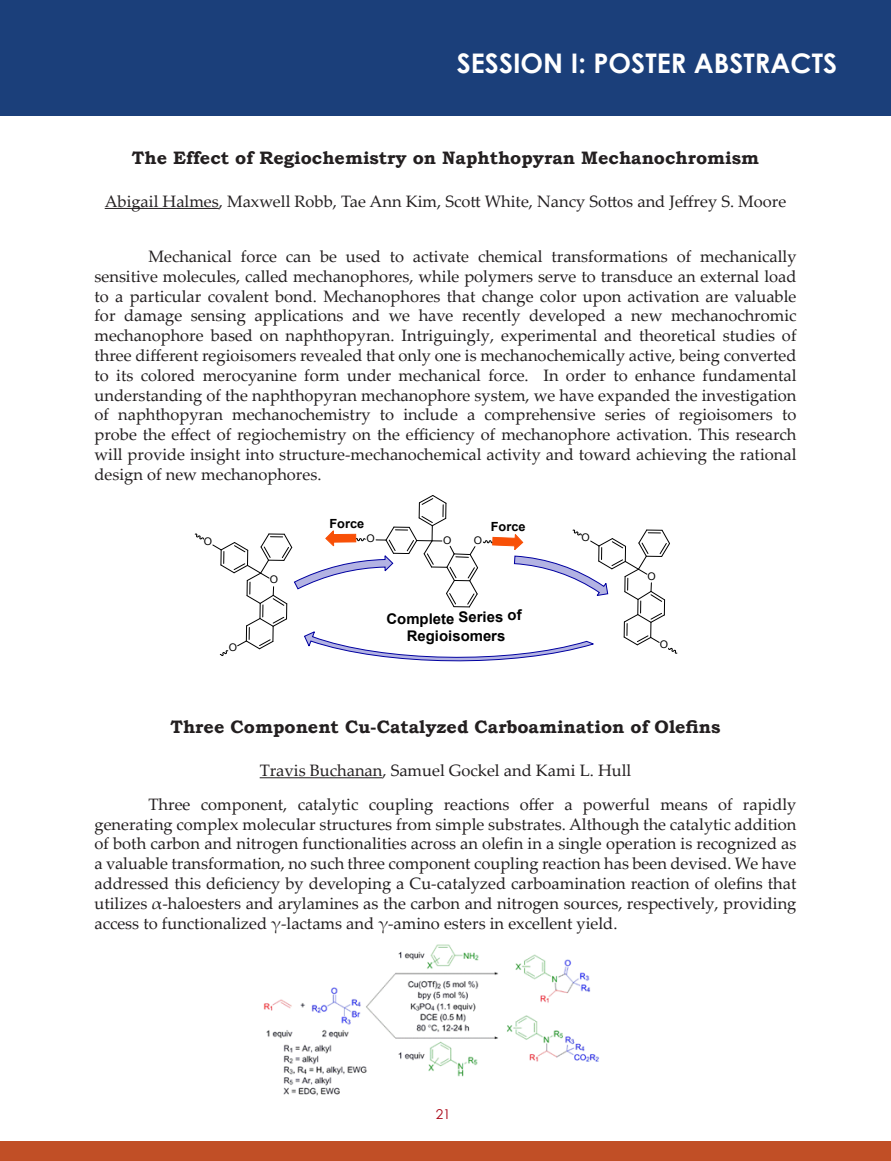
<style>
.page{position:relative;width:891px;height:1161px;background:#fff}
.page>*{position:absolute;margin:0;border:0;box-sizing:border-box;transform-origin:0 0}
.t1{font:700 27px "Century Gothic";color:#fff}
.Time{font:700 18px "Bookman Old Style";color:#231f20}
.Time-2{font:16.5px/19.8px "Palatino Linotype";color:#231f20;text-align:justify}
.t2{font:700 14.7px/18.1px "Arial";color:#000;text-align:center}
.t3{font:13.5px "Century Gothic";color:#a90415}
.t4{font:700 12.6px "Arial";color:#000}
.t5{font:10.5px "Arial";color:#000}
</style>
<div class="page">
<div style="left:0;top:0;width:891px;height:116px;background:#1b3f7a"></div>
<div style="left:0;top:1141px;width:891px;height:20px;background:#c14f26"></div>
<hr style="left:105px;top:208px;width:114px;height:1px;background:#231f20">
<hr style="left:260px;top:777px;width:122px;height:1px;background:#231f20">
<svg style="left:194px;top:533px;width:10px;height:7px"></svg>
<svg style="left:212px;top:495px;width:466px;height:167px"></svg>
<img style="left:263px;top:944px;width:336px;height:152px">
<p class="t1" style="left:457px;top:43px;width:382px">SESSION I: POSTER ABSTRACTS</p>
<p class="Time" style="left:132px;top:144px;width:629px">The Effect of Regiochemistry on Naphthopyran Mechanochromism</p>
<p class="Time-2" style="left:105px;top:191px;width:683px">Abigail Halmes, Maxwell Robb, Tae Ann Kim, Scott White, Nancy Sottos and Jeffrey S. Moore</p>
<p class="Time-2" style="left:94px;top:246px;width:704px;text-indent:54px">Mechanical force can be used to activate chemical transformations of mechanically sensitive molecules, called mechanophores, while polymers serve to transduce an external load to a particular covalent bond. Mechanophores that change color upon activation are valuable for damage sensing applications and we have recently developed a new mechanochromic mechanophore based on naphthopyran. Intriguingly, experimental and theoretical studies of three different regioisomers revealed that only one is mechanochemically active, being converted to its colored merocyanine form under mechanical force. In order to enhance fundamental understanding of the naphthopyran mechanophore system, we have expanded the investigation of naphthopyran mechanochemistry to include a comprehensive series of regioisomers to probe the effect of regiochemistry on the efficiency of mechanophore activation. This research will provide insight into structure-mechanochemical activity and toward achieving the rational design of new mechanophores.</p>
<p class="t5" style="left:204px;top:534px;width:10px">O</p>
<p class="t5" style="left:229px;top:640px;width:10px">O</p>
<p class="t5" style="left:270px;top:573px;width:10px">O</p>
<p class="t4" style="left:329px;top:515px;width:36px">Force</p>
<p class="t4" style="left:491px;top:518px;width:36px">Force</p>
<p class="t5" style="left:367px;top:531px;width:10px">O</p>
<p class="t5" style="left:443px;top:533px;width:10px">O</p>
<p class="t5" style="left:474px;top:533px;width:10px">O</p>
<p class="t2" style="left:386px;top:609px;width:137px">Complete Series of<br>Regioisomers</p>
<p class="t5" style="left:582px;top:530px;width:10px">O</p>
<p class="t5" style="left:647px;top:569px;width:10px">O</p>
<p class="t5" style="left:660px;top:637px;width:10px">O</p>
<p class="Time" style="left:170px;top:714px;width:552px">Three Component Cu-Catalyzed Carboamination of Olefins</p>
<p class="Time-2" style="left:260px;top:760px;width:373px">Travis Buchanan, Samuel Gockel and Kami L. Hull</p>
<p class="Time-2" style="left:94px;top:794px;width:704px;text-indent:54px">Three component, catalytic coupling reactions offer a powerful means of rapidly generating complex molecular structures from simple substrates. Although the catalytic addition of both carbon and nitrogen functionalities across an olefin in a single operation is recognized as a valuable transformation, no such three component coupling reaction has been devised. We have addressed this deficiency by developing a Cu-catalyzed carboamination reaction of olefins that utilizes α-haloesters and arylamines as the carbon and nitrogen sources, respectively, providing access to functionalized γ-lactams and γ-amino esters in excellent yield.</p>
<p class="t3" style="left:436px;top:1105px;width:16px">21</p>
</div>
